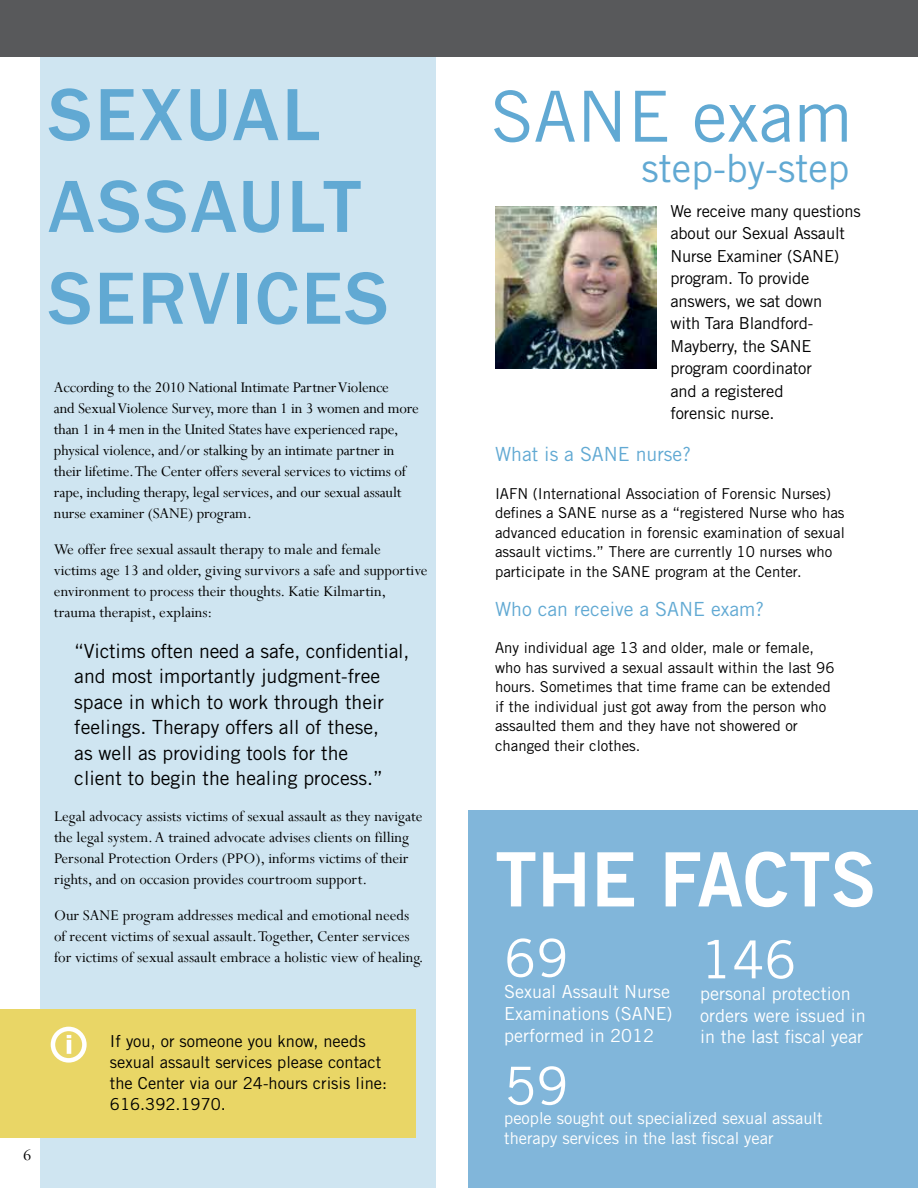
<style>
.page{position:relative;width:918px;height:1188px;background:#fff}
.page>*{position:absolute;margin:0;border:0;box-sizing:border-box;transform-origin:0 0}
.t1{font:500 76.5px/91.8px "Franklin Gothic";letter-spacing:.03em;color:#61a9d3}
.t2{font:75px "Trade Gothic LT Std Bd 2";color:#fff}
.t3{font:70.5px "Trade Gothic LT Std";color:#61a9d3}
.t4{font:52.5px "Trade Gothic LT Std";color:#fff}
.t5{font:39px "Trade Gothic LT Std";color:#61a9d3}
.t6{font:19.5px/25.5px "Trade Gothic LT Std";color:#000}
.t7{font:19.5px "Trade Gothic LT Std";color:#61a9d3}
.t8{font:18px/21.6px "Trade Gothic LT Std";color:#fff}
.t9{font:18px "Perpetua";color:#000}
.t10{font:16.5px/21px "Perpetua";color:#000}
.t11{font:16.5px/22.5px "Trade Gothic LT Std";letter-spacing:-.01em;color:#000}
.t12{font:16.5px/19.8px "Trade Gothic LT Std";color:#fff}
.t13{font:15px/19.5px "Trade Gothic LT Std";color:#000}
</style>
<div class="page">
<div style="left:40px;top:47px;width:396px;height:1141px;background:#cfe5f1"></div>
<div style="left:0;top:1009px;width:415px;height:129px;background:#e9d666"></div>
<div style="left:469px;top:810px;width:449px;height:378px;background:#81b6da"></div>
<div style="left:51px;top:1027px;width:36px;height:36px;border:4px solid #fff;border-radius:50%"></div>
<svg style="left:67px;top:1035px;width:4px;height:19px"></svg>
<div style="left:0;top:0;width:918px;height:56px;background:#58595b"></div>
<img style="left:495px;top:206px;width:162px;height:162px">
<h1 class="t1" style="left:48px;top:70px;width:342px">SEXUAL<br>ASSAULT<br>SERVICES</h1>
<p class="t10" style="left:54px;top:377px;width:366px">According to the 2010 National Intimate Partner Violence<br>and Sexual Violence Survey, more than 1 in 3 women and more than 1 in 4 men in the United States have experienced rape, physical violence, and/or stalking by an intimate partner in their lifetime. The Center offers several services to victims of rape, including therapy, legal services, and our sexual assault nurse examiner (SANE) program.</p>
<p class="t10" style="left:54px;top:539px;width:375px">We offer free sexual assault therapy to male and female victims age 13 and older, giving survivors a safe and supportive environment to process their thoughts. Katie Kilmartin, trauma therapist, explains:</p>
<p class="t6" style="left:74px;top:638px;width:337px">“Victims often need a safe, confidential, and most importantly judgment-free space in which to work through their feelings. Therapy offers all of these,<br>as well as providing tools for the<br>client to begin the healing process.”</p>
<p class="t10" style="left:54px;top:806px;width:370px">Legal advocacy assists victims of sexual assault as they navigate the legal system. A trained advocate advises clients on filling Personal Protection Orders (PPO), informs victims of their rights, and on occasion provides courtroom support.</p>
<p class="t10" style="left:54px;top:905px;width:371px">Our SANE program addresses medical and emotional needs of recent victims of sexual assault. Together, Center services for victims of sexual assault embrace a holistic view of healing.</p>
<p class="t9" style="left:23px;top:1143px;width:10px">6</p>
<p class="t11" style="left:110px;top:1030px;width:279px;line-height:21px">If you, or someone you know, needs sexual assault services please contact the Center via our 24-hours crisis line:<br>616.392.1970.</p>
<h3 class="t3" style="left:490px;top:74px;width:364px">SANE exam</h3>
<h3 class="t5" style="left:642px;top:144px;width:209px">step-by-step</h3>
<p class="t11" style="left:670px;top:199px;width:192px">We receive many questions about our Sexual Assault<br>Nurse Examiner (SANE) program. To provide answers, we sat down<br>with Tara Blandford-<br>Mayberry, the SANE program coordinator<br>and a registered<br>forensic nurse.</p>
<p class="t7" style="left:495px;top:443px;width:198px">What is a SANE nurse?</p>
<p class="t13" style="left:495px;top:484px;width:351px">IAFN (International Association of Forensic Nurses) defines a SANE nurse as a “registered Nurse who has advanced education in forensic examination of sexual assault victims.” There are currently 10 nurses who participate in the SANE program at the Center.</p>
<p class="t7" style="left:495px;top:597px;width:271px">Who can receive a SANE exam?</p>
<p class="t13" style="left:495px;top:638px;width:341px">Any individual age 13 and older, male or female, who has survived a sexual assault within the last 96 hours. Sometimes that time frame can be extended if the individual just got away from the person who assaulted them and they have not showered or changed their clothes.</p>
<h2 class="t2" style="left:495px;top:833px;width:383px">THE FACTS</h2>
<h3 class="t4" style="left:504px;top:926px;width:66px">69</h3>
<p class="t8" style="left:504px;top:981px;width:170px">Sexual Assault Nurse<br>Examinations (SANE) performed in 2012</p>
<h3 class="t4" style="left:504px;top:1054px;width:66px">59</h3>
<p class="t12" style="left:504px;top:1108px;width:320px">people sought out specialized sexual assault therapy services in the last fiscal year</p>
<h3 class="t4" style="left:700px;top:928px;width:98px">146</h3>
<p class="t8" style="left:700px;top:983px;width:167px">personal protection orders were issued in in the last fiscal year</p>
</div>
